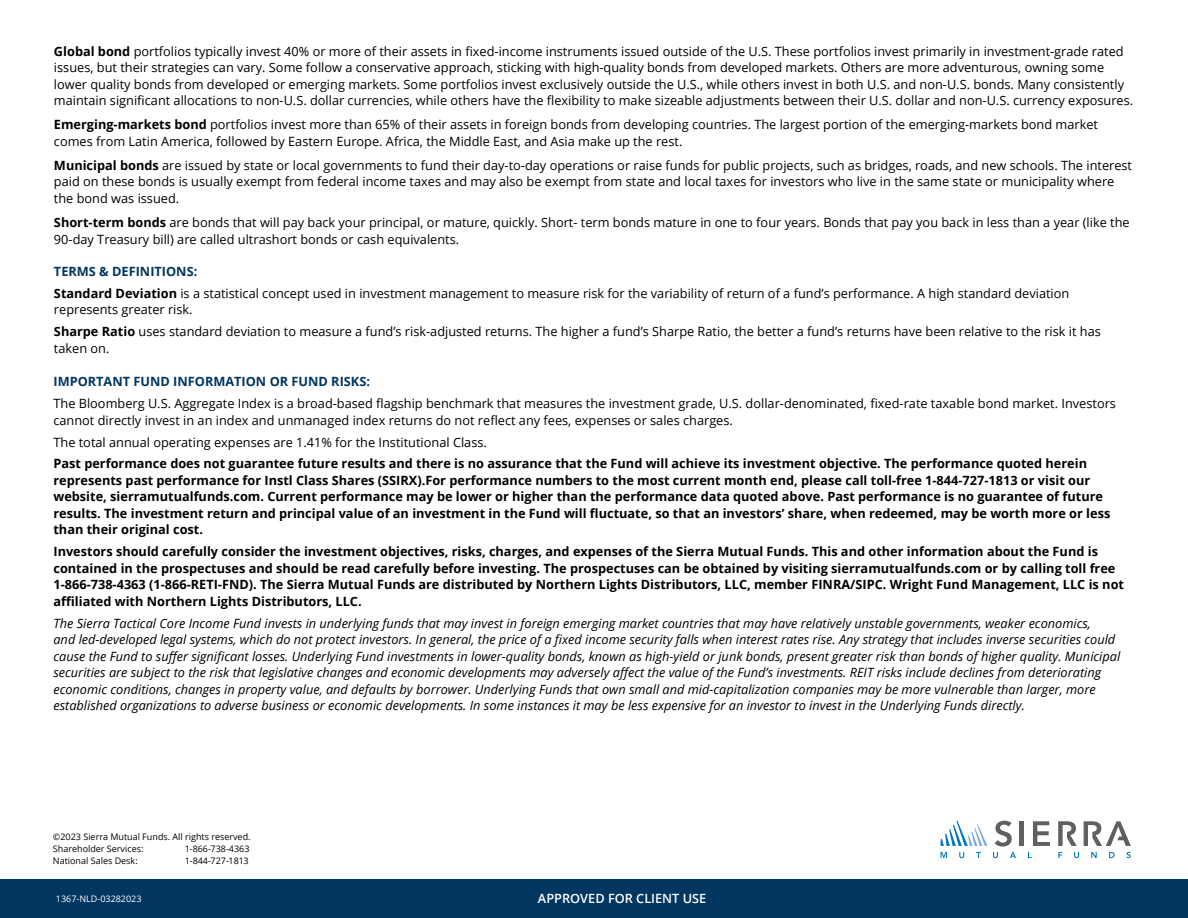
<style>
.page{position:relative;width:1188px;height:918px;background:#fff}
.page>*{position:absolute;margin:0;border:0;box-sizing:border-box;transform-origin:0 0}
.t1{font:12.75px/16.5px "Open Sans";color:#000}
.t2{font:700 12.75px/16.5px "Open Sans";color:#000}
.t3{font:italic 12.75px/16.5px "Open Sans";color:#000}
.t4{font:700 12.75px "Open Sans";color:#003660}
.t5{font:600 12.75px "Open Sans";color:#fff}
.t6{font:9px/12px "Open Sans";color:#000}
.t7{font:9px "Open Sans";color:#fff}
.s1{font-weight:700}
.s2{font-weight:700;color:#003660}
</style>
<div class="page">
<div style="left:0;top:880px;width:1188px;height:38px;background:#003660"></div>
<hr style="left:1020px;top:821px;width:4px;height:25px;background:#5f6062">
<svg style="left:1058px;top:821px;width:19px;height:25px"></svg>
<svg style="left:1033px;top:821px;width:17px;height:25px"></svg>
<svg style="left:1084px;top:821px;width:47px;height:25px"></svg>
<svg style="left:940px;top:821px;width:76px;height:37px"></svg>
<svg style="left:1028px;top:852px;width:4px;height:6px"></svg>
<svg style="left:1058px;top:852px;width:4px;height:6px"></svg>
<svg style="left:1074px;top:852px;width:5px;height:6px"></svg>
<svg style="left:1091px;top:852px;width:6px;height:6px"></svg>
<svg style="left:1109px;top:852px;width:6px;height:6px"></svg>
<svg style="left:1127px;top:852px;width:4px;height:6px"></svg>
<p class="t1" style="left:54px;top:43px;width:1081px"><span class="s1">Global bond</span> portfolios typically invest 40% or more of their assets in fixed-income instruments issued outside of the U.S. These portfolios invest primarily in investment-grade rated issues, but their strategies can vary. Some follow a conservative approach, sticking with high-quality bonds from developed markets. Others are more adventurous, owning some lower quality bonds from developed or emerging markets. Some portfolios invest exclusively outside the U.S., while others invest in both U.S. and non-U.S. bonds. Many consistently maintain significant allocations to non-U.S. dollar currencies, while others have the flexibility to make sizeable adjustments between their U.S. dollar and non-U.S. currency exposures.</p>
<p class="t1" style="left:54px;top:116px;width:1046px"><span class="s1">Emerging-markets bond</span> portfolios invest more than 65% of their assets in foreign bonds from developing countries. The largest portion of the emerging-markets bond market comes from Latin America, followed by Eastern Europe. Africa, the Middle East, and Asia make up the rest.</p>
<p class="t1" style="left:54px;top:157px;width:1080px"><span class="s1">Municipal bonds</span> are issued by state or local governments to fund their day-to-day operations or raise funds for public projects, such as bridges, roads, and new schools. The interest paid on these bonds is usually exempt from federal income taxes and may also be exempt from state and local taxes for investors who live in the same state or municipality where the bond was issued.</p>
<p class="t1" style="left:54px;top:214px;width:1077px"><span class="s1">Short-term bonds</span> are bonds that will pay back your principal, or mature, quickly. Short- term bonds mature in one to four years. Bonds that pay you back in less than a year (like the<br>90-day Treasury bill) are called ultrashort bonds or cash equivalents.</p>
<p class="t1" style="left:54px;top:260px;width:1017px;line-height:21.9px"><span class="s2">TERMS &amp; DEFINITIONS:<br></span><span class="s1">Standard Deviation</span> is a statistical concept used in investment management to measure risk for the variability of return of a fund’s performance. A high standard deviation</p>
<p class="t1" style="left:54px;top:298px;width:1048px;line-height:21.9px">represents greater risk.<br><span class="s1">Sharpe Ratio</span> uses standard deviation to measure a fund’s risk-adjusted returns. The higher a fund’s Sharpe Ratio, the better a fund’s returns have been relative to the risk it has</p>
<p class="t1" style="left:54px;top:340px;width:57px">taken on.</p>
<p class="t4" style="left:53px;top:373px;width:318px">IMPORTANT FUND INFORMATION OR FUND RISKS:</p>
<p class="t1" style="left:53px;top:395px;width:1064px">The Bloomberg U.S. Aggregate Index is a broad-based flagship benchmark that measures the investment grade, U.S. dollar-denominated, fixed-rate taxable bond market. Investors cannot directly invest in an index and unmanaged index returns do not reflect any fees, expenses or sales charges.</p>
<p class="t1" style="left:53px;top:433px;width:435px">The total annual operating expenses are 1.41% for the Institutional Class.</p>
<p class="t2" style="left:53px;top:455px;width:1058px">Past performance does not guarantee future results and there is no assurance that the Fund will achieve its investment objective. The performance quoted herein represents past performance for Instl Class Shares (SSIRX).For performance numbers to the most current month end, please call toll-free 1-844-727-1813 or visit our website, sierramutualfunds.com. Current performance may be lower or higher than the performance data quoted above. Past performance is no guarantee of future results. The investment return and principal value of an investment in the Fund will fluctuate, so that an investors’ share, when redeemed, may be worth more or less than their original cost.</p>
<p class="t2" style="left:53px;top:543px;width:1072px">Investors should carefully consider the investment objectives, risks, charges, and expenses of the Sierra Mutual Funds. This and other information about the Fund is contained in the prospectuses and should be read carefully before investing. The prospectuses can be obtained by visiting sierramutualfunds.com or by calling toll free 1-866-738-4363 (1-866-RETI-FND). The Sierra Mutual Funds are distributed by Northern Lights Distributors, LLC, member FINRA/SIPC. Wright Fund Management, LLC is not affiliated with Northern Lights Distributors, LLC.</p>
<p class="t3" style="left:53px;top:614px;width:1068px">The Sierra Tactical Core Income Fund invests in underlying funds that may invest in foreign emerging market countries that may have relatively unstable governments, weaker economics,<br>and led-developed legal systems, which do not protect investors. In general, the price of a fixed income security falls when interest rates rise. Any strategy that includes inverse securities could cause the Fund to suffer significant losses. Underlying Fund investments in lower-quality bonds, known as high-yield or junk bonds, present greater risk than bonds of higher quality. Municipal securities are subject to the risk that legislative changes and economic developments may adversely affect the value of the Fund’s investments. REIT risks include declines from deteriorating economic conditions, changes in property value, and defaults by borrower. Underlying Funds that own small and mid-capitalization companies may be more vulnerable than larger, more established organizations to adverse business or economic developments. In some instances it may be less expensive for an investor to invest in the Underlying Funds directly.</p>
<p class="t6" style="left:53px;top:831px;width:199px">©2023 Sierra Mutual Funds. All rights reserved.<br>Shareholder Services:</p>
<p class="t6" style="left:185px;top:843px;width:66px">1-866-738-4363</p>
<p class="t6" style="left:53px;top:855px;width:86px">National Sales Desk:</p>
<p class="t6" style="left:185px;top:855px;width:65px">1-844-727-1813</p>
<p class="t7" style="left:56px;top:892px;width:87px">1367-NLD-03282023</p>
<p class="t5" style="left:538px;top:889px;width:170px">APPROVED FOR CLIENT USE</p>
</div>
